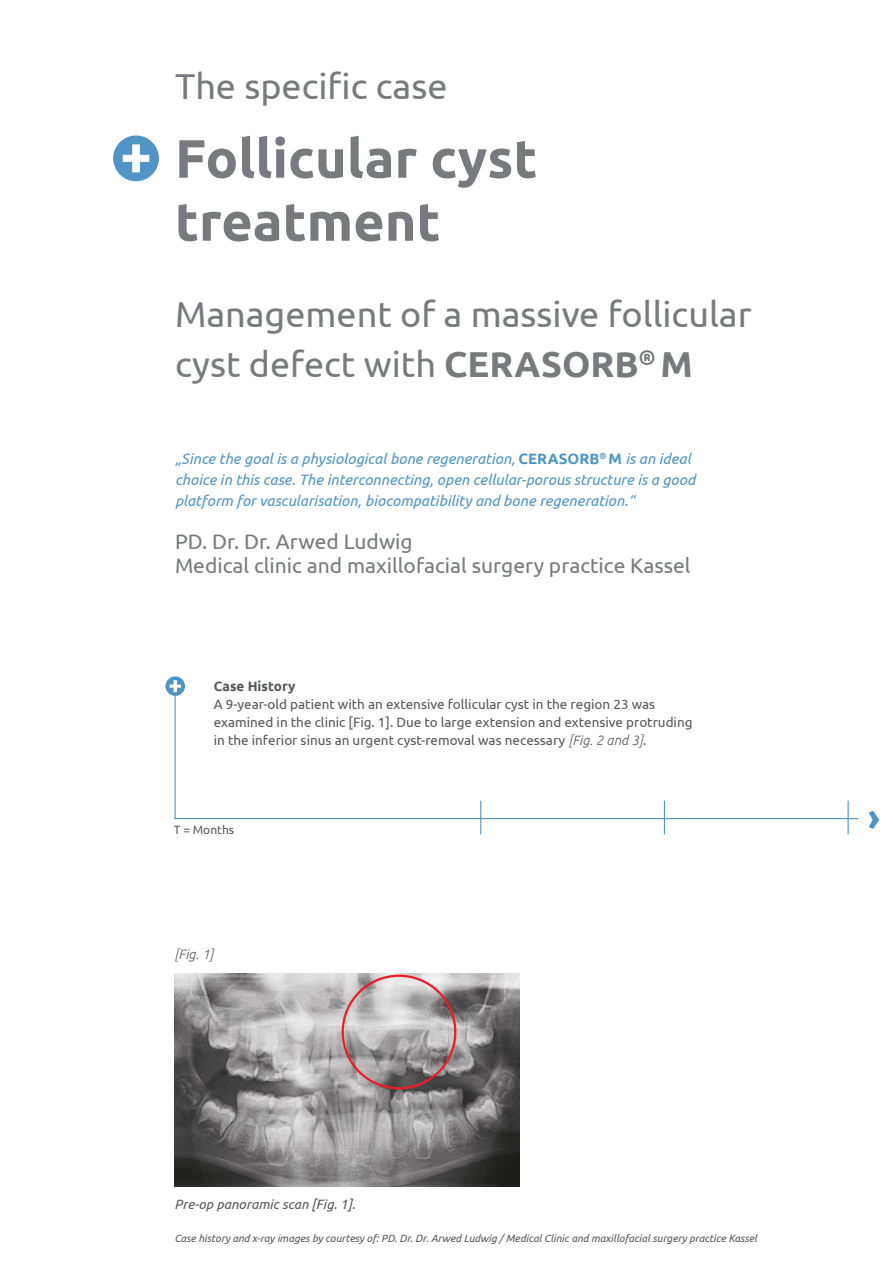
<style>
.page{position:relative;width:893px;height:1263px;background:#fff}
.page>*{position:absolute;margin:0;border:0;box-sizing:border-box;transform-origin:0 0}
.t1{font:700 54px/63px "Ubuntu";color:#787a7d}
.t2{font:36px/50.6px "Ubuntu";color:#787a7d}
.t3{font:21px/24px "Ubuntu";color:#787a7d}
.t4{font:italic 15px/21px "Ubuntu";color:#5195c7}
.t5{font:13.5px/18px "Ubuntu";color:#57585a}
.t6{font:italic 13.5px "Ubuntu";color:#57585a}
.t7{font:700 13.5px "Ubuntu";color:#57585a}
.t8{font:italic 300 13.5px "Ubuntu";color:#57585a}
.t9{font:12px "Ubuntu";color:#57585a}
.t10{font:italic 10.5px "Ubuntu";color:#57585a}
.s1{font-weight:700}
.s2{font-weight:700;font-style:normal}
.s3{font-weight:300;font-style:italic}
</style>
<div class="page">
<div style="left:113px;top:135px;width:46px;height:46px;background:#5195c7;border-radius:50%"></div>
<svg style="left:123px;top:144px;width:26px;height:28px"></svg>
<svg style="left:165px;top:676px;width:20px;height:20px"></svg>
<svg style="left:170px;top:680px;width:11px;height:12px"></svg>
<hr style="left:174px;top:818px;width:684px;height:1px;background:#5195c7">
<hr style="left:174px;top:694px;width:2px;height:125px;background:#5195c7">
<hr style="left:480px;top:801px;width:1px;height:33px;background:#5195c7">
<hr style="left:664px;top:801px;width:1px;height:33px;background:#5195c7">
<hr style="left:847px;top:801px;width:2px;height:33px;background:#5195c7">
<img style="left:175px;top:973px;width:344px;height:213px">
<div style="left:342px;top:974px;width:114px;height:115px;border:2px solid #ee1c28;border-radius:50%"></div>
<svg style="left:869px;top:811px;width:10px;height:18px"></svg>
<h2 class="t2" style="left:175px;top:60px;width:274px">The specific case</h2>
<h1 class="t1" style="left:175px;top:126px;width:364px">Follicular cyst treatment</h1>
<h2 class="t2" style="left:175px;top:287px;width:578px">Management of a massive follicular cyst defect with <span class="s1">CERASORB</span><sup>®</sup> <span class="s1">M</span></h2>
<p class="t4" style="left:175px;top:447px;width:522px">„Since the goal is a physiological bone regeneration, <span class="s2">CERASORB</span><sup>®</sup> <span class="s2">M</span> is an ideal choice in this case. The interconnecting, open cellular-porous structure is a good platform for vascularisation, biocompatibility and bone regeneration.“</p>
<h3 class="t3" style="left:175px;top:529px;width:517px">PD. Dr. Dr. Arwed Ludwig<br>Medical clinic and maxillofacial surgery practice Kassel</h3>
<p class="t7" style="left:214px;top:678px;width:83px">Case History</p>
<p class="t5" style="left:214px;top:695px;width:480px">A 9-year-old patient with an extensive follicular cyst in the region 23 was examined in the clinic [Fig. 1]. Due to large extension and extensive protruding in the inferior sinus an urgent cyst-removal was necessary <span class="s3">[Fig. 2 and 3]</span>.</p>
<p class="t9" style="left:174px;top:822px;width:62px">T = Months</p>
<p class="t8" style="left:174px;top:946px;width:41px">[Fig. 1]</p>
<p class="t6" style="left:174px;top:1196px;width:182px">Pre-op panoramic scan [Fig. 1].</p>
<p class="t10" style="left:174px;top:1232px;width:584px">Case history and x-ray images by courtesy of: PD. Dr. Dr. Arwed Ludwig / Medical Clinic and maxillofacial surgery practice Kassel</p>
</div>
